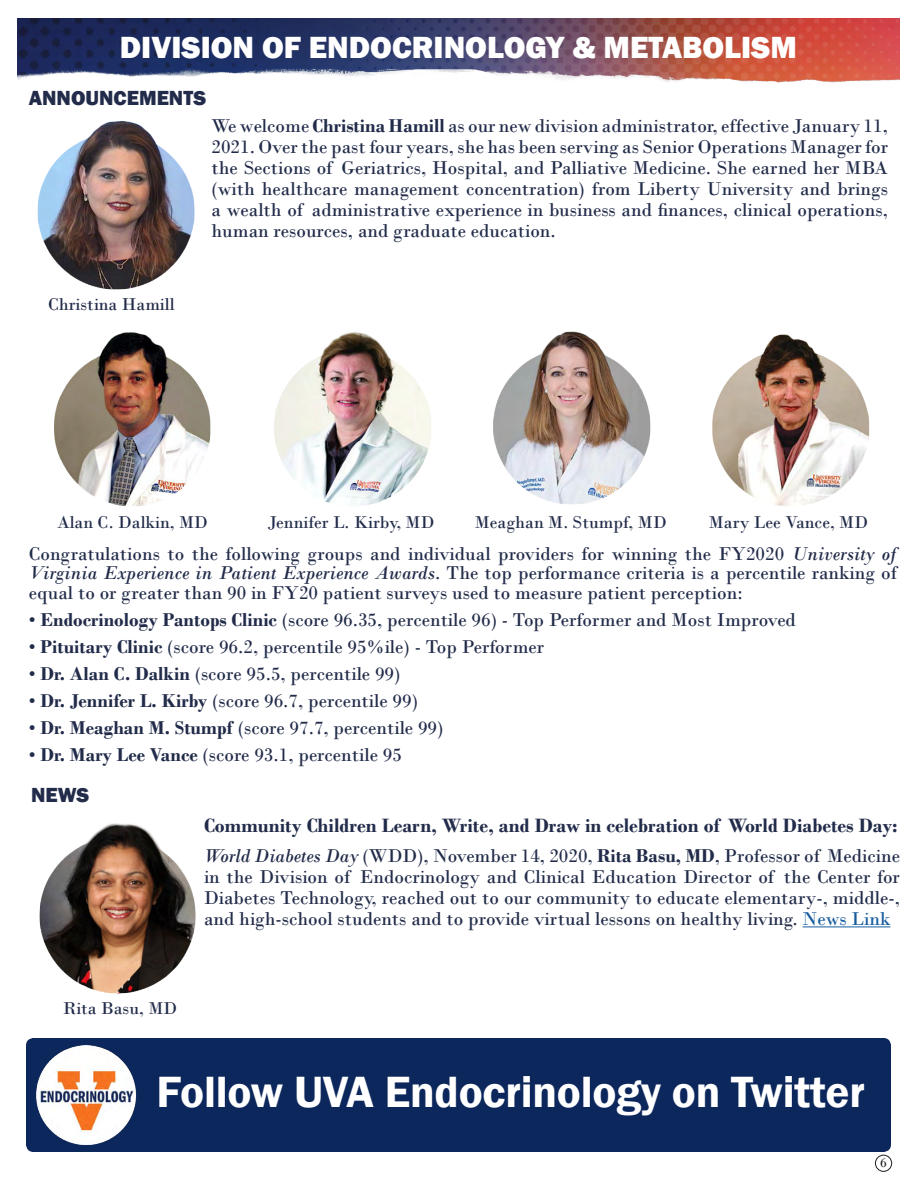
<style>
.page{position:relative;width:918px;height:1188px;background:#fff}
.page>*{position:absolute;margin:0;border:0;box-sizing:border-box;transform-origin:0 0}
.t1{font:600 45px "Franklin Gothic";letter-spacing:-.005em;color:#fff}
.t2{font:800 31.5px "Franklin Gothic";color:#fff}
.t3{font:800 21px "Franklin Gothic";color:#222c4a}
.t4{font:700 20.25px "Bodoni";color:#222c4a}
.t5{font:19.5px/21px "Bodoni";color:#222c4a;text-align:justify}
.t6{font:18px "Bodoni";color:#222c4a}
.t7{font:13.5px "Bodoni";color:#231f20}
.s1{font-weight:700}
.s2{font-style:italic}
.s3{color:#175d9e}
</style>
<div class="page">
<img style="left:18px;top:18px;width:882px;height:65px">
<hr style="left:803px;top:926px;width:87px;height:1px;background:#175d9e">
<div style="left:26px;top:1038px;width:865px;height:114px;background:#0c275c;border-radius:8px"></div>
<img style="left:54px;top:332px;width:157px;height:174px">
<img style="left:37px;top:121px;width:158px;height:169px">
<img style="left:274px;top:331px;width:157px;height:175px">
<img style="left:493px;top:331px;width:158px;height:173px">
<img style="left:712px;top:334px;width:158px;height:172px">
<img style="left:39px;top:823px;width:157px;height:171px">
<img style="left:36px;top:1046px;width:101px;height:99px">
<div style="left:875px;top:1155px;width:17px;height:17px;border:1px solid #231f20;border-radius:50%"></div>
<h2 class="t2" style="left:120px;top:27px;width:679px">DIVISION OF ENDOCRINOLOGY &amp; METABOLISM</h2>
<p class="t3" style="left:29px;top:84px;width:179px">ANNOUNCEMENTS</p>
<p class="t6" style="left:48px;top:294px;width:128px">Christina Hamill</p>
<p class="t5" style="left:212px;top:115px;width:678px">We welcome <span class="s1">Christina Hamill</span> as our new division administrator, effective January 11, 2021. Over the past four years, she has been serving as Senior Operations Manager for the Sections of Geriatrics, Hospital, and Palliative Medicine. She earned her MBA (with healthcare management concentration) from Liberty University and brings a wealth of administrative experience in business and finances, clinical operations, human resources, and graduate education.</p>
<p class="t6" style="left:57px;top:511px;width:152px">Alan C. Dalkin, MD</p>
<p class="t6" style="left:268px;top:511px;width:168px">Jennifer L. Kirby, MD</p>
<p class="t6" style="left:475px;top:511px;width:193px">Meaghan M. Stumpf, MD</p>
<p class="t6" style="left:709px;top:511px;width:161px">Mary Lee Vance, MD</p>
<p class="t5" style="left:29px;top:544px;width:870px;line-height:19.5px">Congratulations to the following groups and individual providers for winning the FY2020 <span class="s2">University of Virginia Experience in Patient Experience Awards</span>. The top performance criteria is a percentile ranking of equal to or greater than 90 in FY20 patient surveys used to measure patient perception:</p>
<p class="t5" style="left:29px;top:609px;width:769px">• <span class="s1">Endocrinology Pantops Clinic</span> (score 96.35, percentile 96) - Top Performer and Most Improved</p>
<p class="t5" style="left:29px;top:636px;width:517px">• <span class="s1">Pituitary Clinic</span> (score 96.2, percentile 95%ile) - Top Performer</p>
<p class="t5" style="left:29px;top:663px;width:373px">• <span class="s1">Dr. Alan C. Dalkin</span> (score 95.5, percentile 99)</p>
<p class="t5" style="left:29px;top:690px;width:391px">• <span class="s1">Dr. Jennifer L. Kirby</span> (score 96.7, percentile 99)</p>
<p class="t5" style="left:29px;top:717px;width:416px">• <span class="s1">Dr. Meaghan M. Stumpf</span> (score 97.7, percentile 99)</p>
<p class="t5" style="left:29px;top:744px;width:375px">• <span class="s1">Dr. Mary Lee Vance</span> (score 93.1, percentile 95</p>
<p class="t3" style="left:31px;top:782px;width:60px">NEWS</p>
<p class="t4" style="left:204px;top:814px;width:695px">Community Children Learn, Write, and Draw in celebration of World Diabetes Day:</p>
<p class="t5" style="left:204px;top:846px;width:698px"><span class="s2">World Diabetes Day</span> (WDD), November 14, 2020, <span class="s1">Rita Basu, MD</span>, Professor of Medicine in the Division of Endocrinology and Clinical Education Director of the Center for Diabetes Technology, reached out to our community to educate elementary-, middle-, and high-school students and to provide virtual lessons on healthy living. <span class="s3">News Link</span></p>
<p class="t6" style="left:63px;top:997px;width:116px">Rita Basu, MD</p>
<h1 class="t1" style="left:156px;top:1064px;width:710px">Follow UVA Endocrinology on Twitter</h1>
<p class="t7" style="left:880px;top:1155px;width:8px">6</p>
</div>
